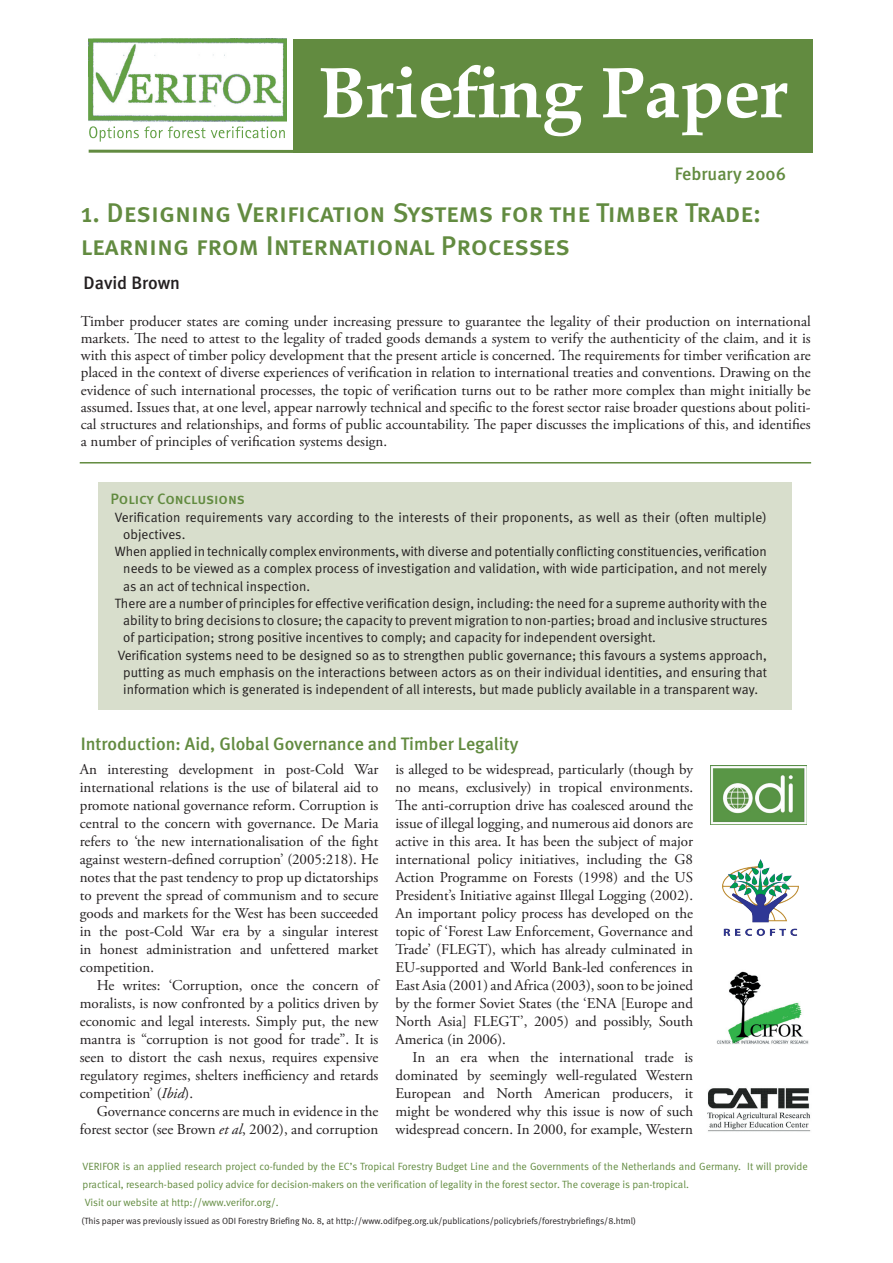
<style>
.page{position:relative;width:893px;height:1263px;background:#fff}
.page>*{position:absolute;margin:0;border:0;box-sizing:border-box;transform-origin:0 0}
.t1{font:700 72px "Book Antiqua";color:#fff}
.t2{font:27px/32.4px "Meta Medium Caps";letter-spacing:-.005em;color:#628b40}
.t3{font:500 18px "Meta";color:#628b40}
.t4{font:500 18px "Meta";color:#231f20}
.t5{font:15px/18px "Adobe Garamond Pro";color:#231f20;text-align:justify}
.t6{font:15px "Meta Medium Caps";letter-spacing:-.01em;color:#628b40}
.t7{font:13.5px "Meta Normal";color:#231f20}
.t8{font:10.5px/18px "Meta Normal";color:#628b40}
.t9{font:9px "Meta Normal";color:#231f20}
.s1{font-style:italic}
</style>
<div class="page">
<div style="left:99px;top:483px;width:693px;height:227px;background:#d8decc"></div>
<div style="left:293px;top:39px;width:519px;height:114px;background:#628b40"></div>
<img style="left:88px;top:38px;width:199px;height:101px">
<img style="left:89px;top:126px;width:116px;height:16px">
<hr style="left:89px;top:150px;width:214px;height:3px;background:#628b40">
<hr style="left:80px;top:462px;width:731px;height:1px;background:#628b40">
<img style="left:716px;top:971px;width:93px;height:73px">
<img style="left:707px;top:1088px;width:104px;height:44px">
<img style="left:723px;top:860px;width:75px;height:75px">
<img style="left:710px;top:765px;width:96px;height:59px">
<h1 class="t1" style="left:318px;top:44px;width:472px">Briefing Paper</h1>
<p class="t3" style="left:675px;top:163px;width:113px">February 2006</p>
<h2 class="t2" style="left:81px;top:197px;width:682px">1. Designing Verification Systems for the Timber Trade: learning from International Processes</h2>
<p class="t4" style="left:84px;top:272px;width:98px">David Brown</p>
<p class="t5" style="left:81px;top:313px;width:732px;line-height:17.2px">Timber producer states are coming under increasing pressure to guarantee the legality of their production on international markets. The need to attest to the legality of traded goods demands a system to verify the authenticity of the claim, and it is with this aspect of timber policy development that the present article is concerned. The requirements for timber verification are placed in the context of diverse experiences of verification in relation to international treaties and conventions. Drawing on the evidence of such international processes, the topic of verification turns out to be rather more complex than might initially be assumed. Issues that, at one level, appear narrowly technical and specific to the forest sector raise broader questions about politi&shy;cal structures and relationships, and forms of public accountability. The paper discusses the implications of this, and identifies a number of principles of verification systems design.</p>
<p class="t6" style="left:111px;top:490px;width:136px">Policy Conclusions</p>
<p class="t7" style="left:115px;top:509px;width:653px">Verification requirements vary according to the interests of their proponents, as well as their (often multiple)</p>
<p class="t7" style="left:123px;top:526px;width:64px">objectives.</p>
<p class="t7" style="left:115px;top:544px;width:653px">When applied in technically complex environments, with diverse and potentially conflicting constituencies, verification</p>
<p class="t7" style="left:123px;top:561px;width:645px">needs to be viewed as a complex process of investigation and validation, with wide participation, and not merely</p>
<p class="t7" style="left:123px;top:578px;width:188px">as an act of technical inspection.</p>
<p class="t7" style="left:115px;top:595px;width:654px">There are a number of principles for effective verification design, including: the need for a supreme authority with the</p>
<p class="t7" style="left:123px;top:613px;width:645px">ability to bring decisions to closure; the capacity to prevent migration to non-parties; broad and inclusive structures</p>
<p class="t7" style="left:123px;top:630px;width:534px">of participation; strong positive incentives to comply; and capacity for independent oversight.</p>
<p class="t7" style="left:118px;top:647px;width:651px">Verification systems need to be designed so as to strengthen public governance; this favours a systems approach,</p>
<p class="t7" style="left:123px;top:664px;width:645px">putting as much emphasis on the interactions between actors as on their individual identities, and ensuring that</p>
<p class="t7" style="left:123px;top:682px;width:636px">information which is generated is independent of all interests, but made publicly available in a transparent way.</p>
<p class="t3" style="left:81px;top:733px;width:439px">Introduction: Aid, Global Governance and Timber Legality</p>
<p class="t5" style="left:80px;top:761px;width:300px">An interesting development in post-Cold War international relations is the use of bilateral aid to promote national governance reform. Corruption is central to the concern with governance. De Maria refers to ‘the new internationalisation of the fight against western-defined corruption’ (2005:218). He notes that the past tendency to prop up dictatorships to prevent the spread of communism and to secure goods and markets for the West has been succeeded in the post-Cold War era by a singular interest in honest administration and unfettered market competition.</p>
<p class="t5" style="left:80px;top:977px;width:300px;text-indent:17px">He writes: ‘Corruption, once the concern of moralists, is now confronted by a politics driven by economic and legal interests. Simply put, the new mantra is “corruption is not good for trade”. It is seen to distort the cash nexus, requires expensive regulatory regimes, shelters inefficiency and retards competition’ (<span class="s1">Ibid</span>).</p>
<p class="t5" style="left:80px;top:1103px;width:300px;text-align:right">Governance concerns are much in evidence in the forest sector (see Brown <span class="s1">et al</span>, 2002), and corruption</p>
<p class="t5" style="left:395px;top:761px;width:299px">is alleged to be widespread, particularly (though by no means, exclusively) in tropical environments.<br>The anti-corruption drive has coalesced around the issue of illegal logging, and numerous aid donors are active in this area. It has been the subject of major international policy initiatives, including the G8<br>Action Programme on Forests (1998) and the US President’s Initiative against Illegal Logging (2002).<br>An important policy process has developed on the topic of ‘Forest Law Enforcement, Governance and Trade’ (FLEGT), which has already culminated in EU-supported and World Bank-led conferences in East Asia (2001) and Africa (2003), soon to be joined by the former Soviet States (the ‘ENA [Europe and North Asia] FLEGT’, 2005) and possibly, South America (in 2006).</p>
<p class="t5" style="left:395px;top:1049px;width:299px;text-indent:17px">In an era when the international trade is dominated by seemingly well-regulated Western European and North American producers, it might be wondered why this issue is now of such widespread concern. In 2000, for example, Western</p>
<p class="t8" style="left:83px;top:1157px;width:727px">VERIFOR is an applied research project co-funded by the EC’s Tropical Forestry Budget Line and the Governments of the Netherlands and Germany. It will provide practical, research-based policy advice for decision-makers on the verification of legality in the forest sector. The coverage is pan-tropical.<br>Visit our website at http://www.verifor.org/.</p>
<p class="t9" style="left:81px;top:1216px;width:556px">(This paper was previously issued as ODI Forestry Briefing No. 8, at http://www.odifpeg.org.uk/publications/policybriefs/forestrybriefings/8.html)</p>
</div>
